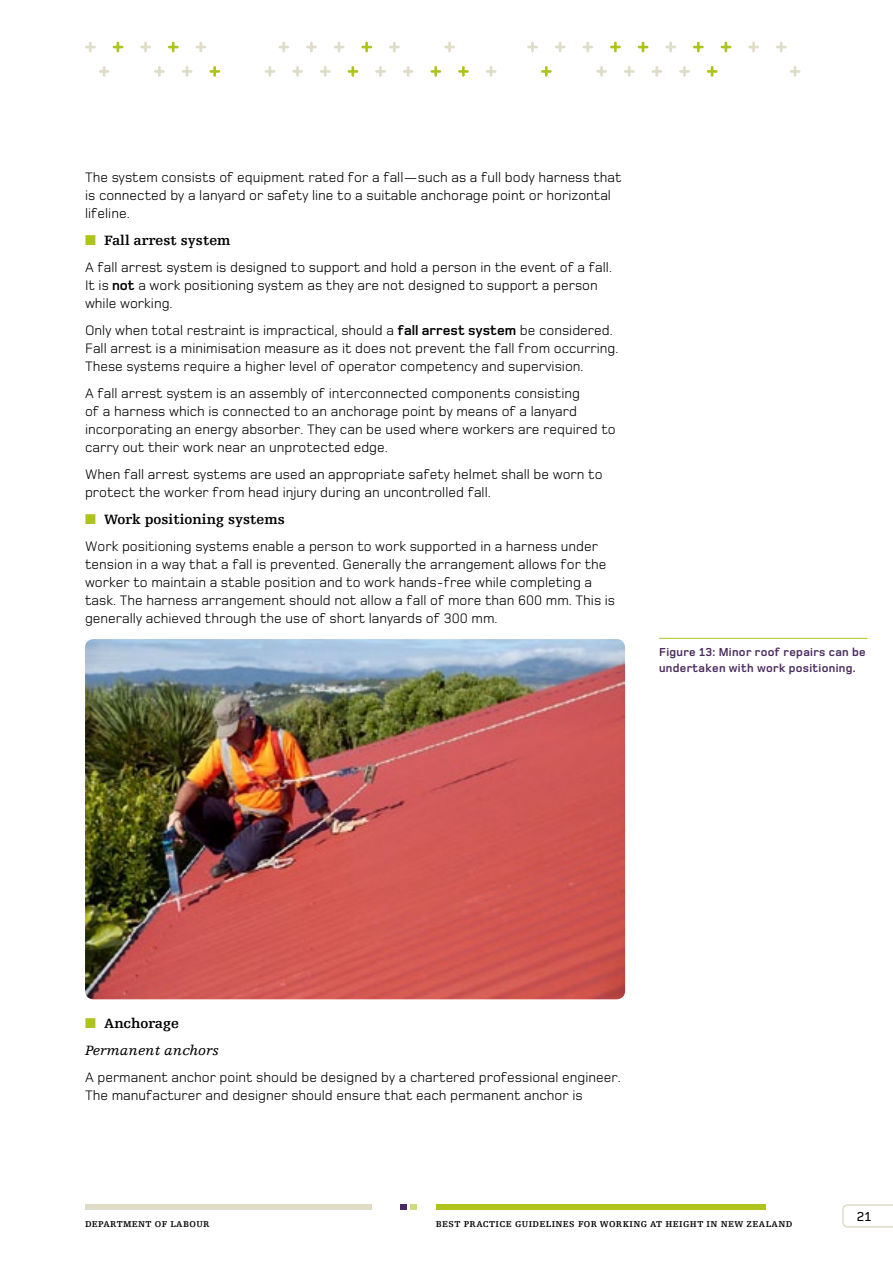
<style>
.page{position:relative;width:893px;height:1263px;background:#fff}
.page>*{position:absolute;margin:0;border:0;box-sizing:border-box;transform-origin:0 0}
.t1{font:14.25px/18px "Foundry Monoline";color:#000}
.t2{font:700 14.25px "Egyptienne F";color:#000}
.t3{font:italic 14.25px/27px "Egyptienne F";color:#000}
.t4{font:500 13.5px "Foundry Monoline";color:#000}
.t5{font:700 12px/15.8px "Foundry Monoline";letter-spacing:.025em;color:#482a5e}
.t6{font:700 9px "Egyptienne F";letter-spacing:.04em;color:#000}
.s1{color:#aec41d}
.s2{font-weight:700}
.s3{font-weight:700;font-style:normal}
</style>
<div class="page">
<div style="left:436px;top:1204px;width:329px;height:6px;background:#aec41d"></div>
<div style="left:85px;top:1204px;width:287px;height:6px;background:#dfdcc8"></div>
<svg style="left:400px;top:1204px;width:6px;height:6px"></svg>
<div style="left:410px;top:1204px;width:7px;height:6px;background:#d0dc7a"></div>
<svg style="left:842px;top:1204px;width:51px;height:23px"></svg>
<svg style="left:790px;top:66px;width:10px;height:11px"></svg>
<svg style="left:679px;top:66px;width:11px;height:11px"></svg>
<svg style="left:652px;top:66px;width:10px;height:11px"></svg>
<svg style="left:624px;top:66px;width:11px;height:11px"></svg>
<svg style="left:596px;top:66px;width:11px;height:11px"></svg>
<svg style="left:486px;top:66px;width:10px;height:11px"></svg>
<svg style="left:403px;top:66px;width:10px;height:11px"></svg>
<svg style="left:375px;top:66px;width:11px;height:11px"></svg>
<svg style="left:320px;top:66px;width:11px;height:11px"></svg>
<svg style="left:292px;top:66px;width:11px;height:11px"></svg>
<svg style="left:265px;top:66px;width:10px;height:11px"></svg>
<svg style="left:182px;top:66px;width:10px;height:11px"></svg>
<svg style="left:154px;top:66px;width:11px;height:11px"></svg>
<svg style="left:99px;top:66px;width:11px;height:11px"></svg>
<svg style="left:776px;top:42px;width:11px;height:10px"></svg>
<svg style="left:748px;top:42px;width:11px;height:10px"></svg>
<svg style="left:665px;top:42px;width:11px;height:10px"></svg>
<svg style="left:582px;top:42px;width:11px;height:10px"></svg>
<svg style="left:555px;top:42px;width:10px;height:10px"></svg>
<svg style="left:527px;top:42px;width:11px;height:10px"></svg>
<svg style="left:444px;top:42px;width:11px;height:10px"></svg>
<svg style="left:389px;top:42px;width:11px;height:10px"></svg>
<svg style="left:334px;top:42px;width:10px;height:10px"></svg>
<svg style="left:306px;top:42px;width:11px;height:10px"></svg>
<svg style="left:278px;top:42px;width:11px;height:10px"></svg>
<svg style="left:196px;top:42px;width:10px;height:10px"></svg>
<svg style="left:140px;top:42px;width:11px;height:10px"></svg>
<svg style="left:85px;top:42px;width:11px;height:10px"></svg>
<svg style="left:707px;top:66px;width:10px;height:11px"></svg>
<svg style="left:541px;top:66px;width:11px;height:11px"></svg>
<svg style="left:458px;top:66px;width:11px;height:11px"></svg>
<svg style="left:430px;top:66px;width:11px;height:11px"></svg>
<svg style="left:348px;top:66px;width:10px;height:11px"></svg>
<svg style="left:209px;top:66px;width:11px;height:11px"></svg>
<svg style="left:721px;top:42px;width:10px;height:10px"></svg>
<svg style="left:693px;top:42px;width:11px;height:10px"></svg>
<svg style="left:638px;top:42px;width:10px;height:10px"></svg>
<svg style="left:610px;top:42px;width:11px;height:10px"></svg>
<svg style="left:361px;top:42px;width:11px;height:10px"></svg>
<svg style="left:168px;top:42px;width:11px;height:10px"></svg>
<svg style="left:113px;top:42px;width:10px;height:10px"></svg>
<hr style="left:659px;top:638px;width:208px;height:1px;background:#aec41d">
<img style="left:85px;top:639px;width:540px;height:360px">
<p class="t1" style="left:85px;top:168px;width:538px">The system consists of equipment rated for a fall—such as a full body harness that is connected by a lanyard or safety line to a suitable anchorage point or horizontal lifeline.</p>
<p class="t2" style="left:85px;top:232px;width:147px"><span class="s1">■</span> Fall arrest system</p>
<p class="t1" style="left:85px;top:258px;width:528px">A fall arrest system is designed to support and hold a person in the event of a fall.<br>It is <span class="s2">not</span> a work positioning system as they are not designed to support a person while working.</p>
<p class="t1" style="left:85px;top:321px;width:535px">Only when total restraint is impractical, should a <span class="s2">fall arrest system</span> be considered.<br>Fall arrest is a minimisation measure as it does not prevent the fall from occurring.<br>These systems require a higher level of operator competency and supervision.</p>
<p class="t1" style="left:85px;top:384px;width:532px">A fall arrest system is an assembly of interconnected components consisting<br>of a harness which is connected to an anchorage point by means of a lanyard incorporating an energy absorber. They can be used where workers are required to carry out their work near an unprotected edge.</p>
<p class="t1" style="left:85px;top:465px;width:519px">When fall arrest systems are used an appropriate safety helmet shall be worn to protect the worker from head injury during an uncontrolled fall.</p>
<p class="t2" style="left:85px;top:511px;width:201px"><span class="s1">■</span> Work positioning systems</p>
<p class="t1" style="left:85px;top:537px;width:532px">Work positioning systems enable a person to work supported in a harness under tension in a way that a fall is prevented. Generally the arrangement allows for the worker to maintain a stable position and to work hands-free while completing a task. The harness arrangement should not allow a fall of more than 600 mm. This is generally achieved through the use of short lanyards of 300 mm.</p>
<p class="t5" style="left:659px;top:644px;width:208px">Figure 13: Minor roof repairs can be undertaken with work positioning.</p>
<p class="t3" style="left:85px;top:1010px;width:135px"><span class="s1">■</span> <span class="s3">Anchorage<br></span>Permanent anchors</p>
<p class="t1" style="left:85px;top:1068px;width:537px">A permanent anchor point should be designed by a chartered professional engineer.<br>The manufacturer and designer should ensure that each permanent anchor is</p>
<p class="t6" style="left:85px;top:1219px;width:126px">DEPARTMENT OF LABOUR</p>
<p class="t6" style="left:436px;top:1219px;width:358px">BEST PRACTICE GUIDELINES FOR WORKING AT HEIGHT IN NEW ZEALAND</p>
<p class="t4" style="left:857px;top:1208px;width:16px">21</p>
</div>
